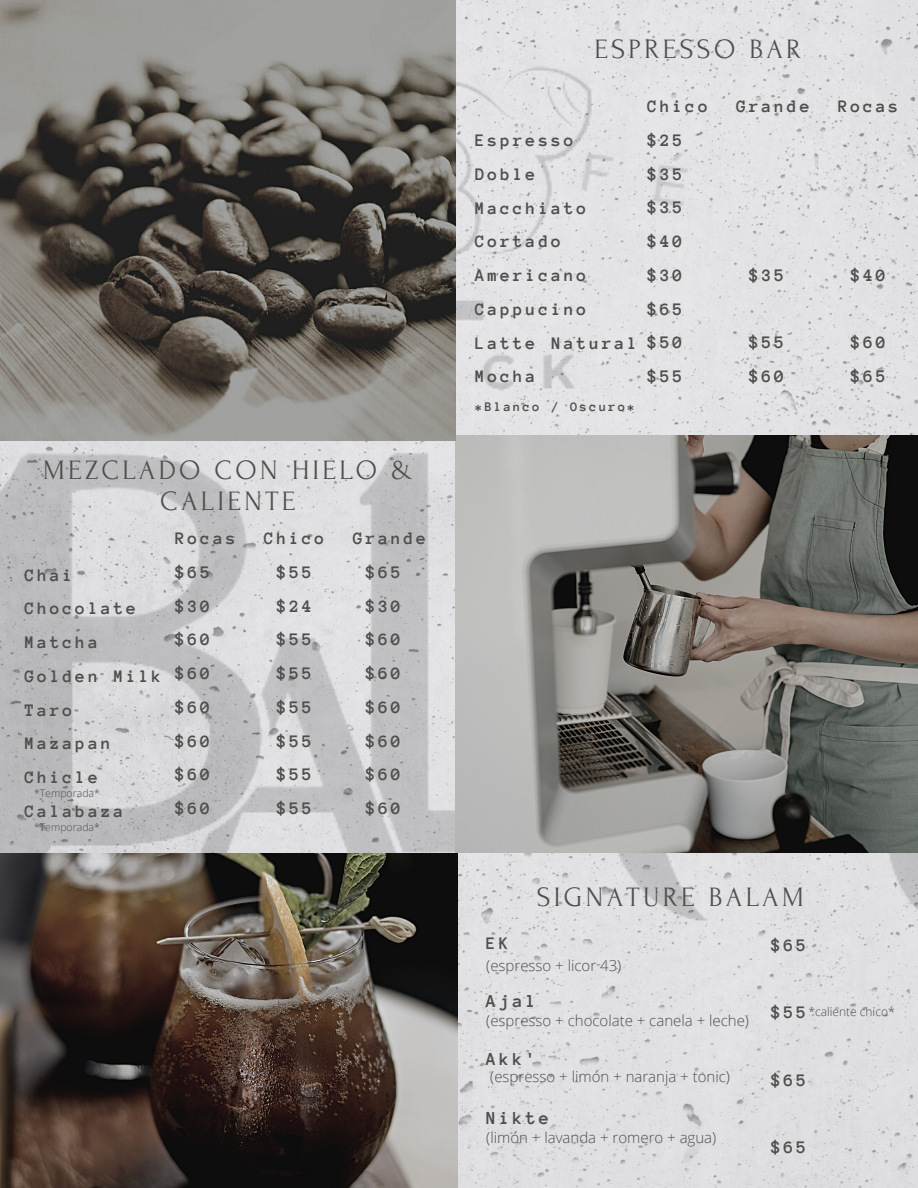
<style>
.page{position:relative;width:918px;height:1188px;background:#fff}
.page>*{position:absolute;margin:0;border:0;box-sizing:border-box;transform-origin:0 0}
.t1{font:28.05px/30.3px "Forum";letter-spacing:.12em;color:#4d4f4d;text-align:center}
.t2{font:700 18.75px "Anonymous Pro";letter-spacing:.16em;color:#4d4f4d}
.t3{font:700 18px/33.8px "Anonymous Pro";letter-spacing:.16em;color:#4d4f4d}
.t4{font:300 15px "Open Sans";color:#4d4f4d}
.t5{font:700 13.5px "Anonymous Pro";letter-spacing:.16em;color:#4d4f4d}
.t6{font:300 12px "Open Sans";color:#4d4f4d}
.t7{font:300 10.5px "Open Sans";color:#4d4f4d}
</style>
<div class="page">
<img style="left:0;top:1104px;width:918px;height:84px">
<img style="left:0;top:0;width:918px;height:1104px">
<img style="left:456px;top:435px;width:462px;height:418px">
<img style="left:0;top:0;width:456px;height:440px">
<img style="left:0;top:853px;width:458px;height:334px">
<h1 class="t1" style="left:43px;top:456px;width:371px">MEZCLADO CON HIELO &amp;<br>CALIENTE</h1>
<p class="t3" style="left:25px;top:558px;width:138px">Chai<br>Chocolate<br>Matcha<br>Golden Milk<br>Taro<br>Mazapan<br>Chicle<br>Calabaza</p>
<p class="t7" style="left:34px;top:786px;width:67px">*Temporada*</p>
<p class="t7" style="left:34px;top:820px;width:67px">*Temporada*</p>
<p class="t3" style="left:175px;top:522px;width:62px">Rocas</p>
<p class="t3" style="left:264px;top:522px;width:62px">Chico</p>
<p class="t3" style="left:353px;top:522px;width:75px">Grande</p>
<p class="t3" style="left:175px;top:555px;width:37px">$65</p>
<p class="t3" style="left:277px;top:555px;width:37px">$55</p>
<p class="t3" style="left:366px;top:555px;width:37px">$65</p>
<p class="t3" style="left:175px;top:589px;width:37px">$30</p>
<p class="t3" style="left:277px;top:589px;width:37px">$24</p>
<p class="t3" style="left:366px;top:589px;width:37px">$30</p>
<p class="t3" style="left:175px;top:623px;width:37px">$60</p>
<p class="t3" style="left:277px;top:623px;width:37px">$55</p>
<p class="t3" style="left:366px;top:623px;width:37px">$60</p>
<p class="t3" style="left:175px;top:657px;width:37px">$60</p>
<p class="t3" style="left:277px;top:657px;width:37px">$55</p>
<p class="t3" style="left:366px;top:657px;width:37px">$60</p>
<p class="t3" style="left:175px;top:690px;width:37px">$60</p>
<p class="t3" style="left:277px;top:690px;width:37px">$55</p>
<p class="t3" style="left:366px;top:690px;width:37px">$60</p>
<p class="t3" style="left:175px;top:724px;width:37px">$60</p>
<p class="t3" style="left:277px;top:724px;width:37px">$55</p>
<p class="t3" style="left:366px;top:724px;width:37px">$60</p>
<p class="t3" style="left:175px;top:758px;width:37px">$60</p>
<p class="t3" style="left:277px;top:758px;width:37px">$55</p>
<p class="t3" style="left:366px;top:758px;width:37px">$60</p>
<p class="t3" style="left:175px;top:792px;width:37px">$60</p>
<p class="t3" style="left:277px;top:792px;width:37px">$55</p>
<p class="t3" style="left:366px;top:792px;width:37px">$60</p>
<h1 class="t1" style="left:594px;top:34px;width:209px">ESPRESSO BAR</h1>
<p class="t3" style="left:475px;top:124px;width:164px">Espresso<br>Doble<br>Macchiato<br>Cortado<br>Americano<br>Cappucino<br>Latte Natural<br>Mocha</p>
<p class="t5" style="left:475px;top:400px;width:161px">*Blanco / Oscuro*</p>
<p class="t3" style="left:648px;top:90px;width:62px">Chico</p>
<p class="t3" style="left:736px;top:90px;width:75px">Grande</p>
<p class="t3" style="left:838px;top:90px;width:62px">Rocas</p>
<p class="t3" style="left:648px;top:123px;width:37px;text-align:justify">$25 $35 $35 $40 $30</p>
<p class="t3" style="left:749px;top:258px;width:37px">$35</p>
<p class="t3" style="left:851px;top:258px;width:37px">$40</p>
<p class="t3" style="left:648px;top:292px;width:37px">$65 $50</p>
<p class="t3" style="left:749px;top:326px;width:37px">$55</p>
<p class="t3" style="left:851px;top:326px;width:37px">$60</p>
<p class="t3" style="left:648px;top:360px;width:37px">$55</p>
<p class="t3" style="left:749px;top:360px;width:37px">$60</p>
<p class="t3" style="left:851px;top:360px;width:37px">$65</p>
<p class="t3" style="left:486px;top:927px;width:24px">EK</p>
<h1 class="t1" style="left:537px;top:883px;width:269px">SIGNATURE BALAM</h1>
<p class="t3" style="left:771px;top:928px;width:37px">$65</p>
<p class="t4" style="left:486px;top:955px;width:136px">(espresso + licor 43)</p>
<p class="t2" style="left:486px;top:991px;width:51px">Ajal</p>
<p class="t4" style="left:486px;top:1010px;width:264px">(espresso + chocolate + canela + leche)</p>
<p class="t2" style="left:486px;top:1050px;width:51px">Akk'</p>
<p class="t4" style="left:490px;top:1066px;width:241px">(espresso + limón + naranja + tonic)</p>
<p class="t2" style="left:486px;top:1108px;width:64px">Nikte</p>
<p class="t4" style="left:486px;top:1127px;width:231px">(limón + lavanda + romero + agua)</p>
<p class="t3" style="left:771px;top:996px;width:37px">$55</p>
<p class="t6" style="left:808px;top:1003px;width:88px">*caliente chico*</p>
<p class="t3" style="left:771px;top:1063px;width:37px">$65</p>
<p class="t3" style="left:771px;top:1131px;width:37px">$65</p>
</div>
